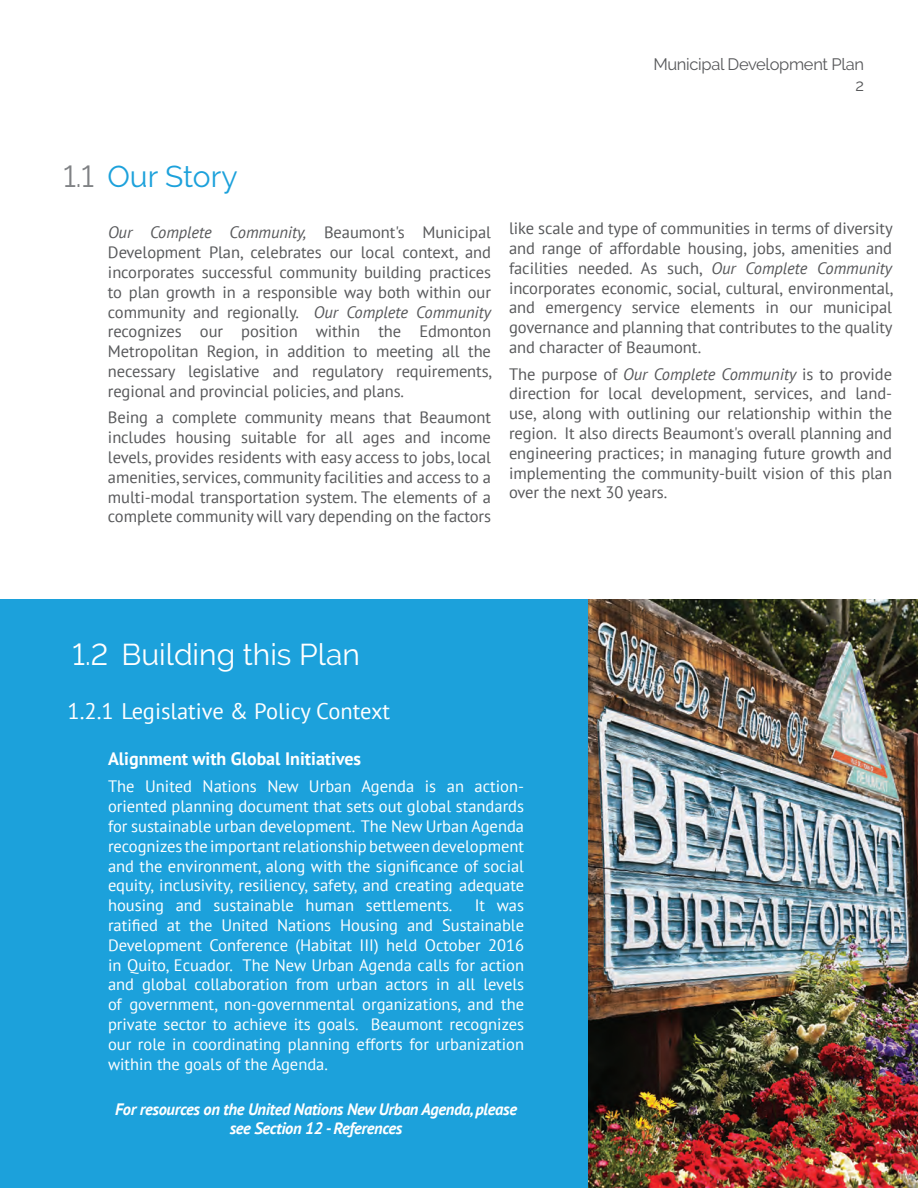
<style>
.page{position:relative;width:918px;height:1188px;background:#fff}
.page>*{position:absolute;margin:0;border:0;box-sizing:border-box;transform-origin:0 0}
.t1{font:30px "Raleway";color:#fff}
.t2{font:30px "Raleway";color:#1ca1db}
.t3{font:22.5px "PT Sans";color:#fff}
.t4{font:700 18px "PT Sans";color:#fff}
.t5{font:16.5px/19.8px "PT Sans";letter-spacing:-.005em;color:#57585a;text-align:justify}
.t6{font:16.5px/19.8px "PT Sans";color:#fff;text-align:justify}
.t7{font:italic 700 16.5px/19.8px "PT Sans";letter-spacing:-.02em;color:#fff;text-align:center}
.t8{font:16.5px/20.5px "Raleway";letter-spacing:-.02em;color:#57585a;text-align:right}
.s1{color:#808285}
.s2{font-style:italic}
</style>
<div class="page">
<div style="left:0;top:600px;width:588px;height:588px;background:#1ca1db"></div>
<img style="left:588px;top:600px;width:330px;height:588px">
<p class="t8" style="left:653px;top:54px;width:212px">Municipal Development Plan<br>2</p>
<h1 class="t2" style="left:63px;top:159px;width:176px"><span class="s1">1.1</span> Our Story</h1>
<p class="t5" style="left:108px;top:222px;width:386px"><span class="s2">Our Complete Community,</span> Beaumont's Municipal Development Plan, celebrates our local context, and incorporates successful community building practices to plan growth in a responsible way both within our community and regionally. <span class="s2">Our Complete Community </span>recognizes our position within the Edmonton Metropolitan Region, in addition to meeting all the necessary legislative and regulatory requirements, regional and provincial policies, and plans.</p>
<p class="t5" style="left:108px;top:407px;width:385px">Being a complete community means that Beaumont includes housing suitable for all ages and income levels, provides residents with easy access to jobs, local amenities, services, community facilities and access to a multi-modal transportation system. The elements of a complete community will vary depending on the factors</p>
<p class="t5" style="left:509px;top:218px;width:386px">like scale and type of communities in terms of diversity and range of affordable housing, jobs, amenities and facilities needed. As such, <span class="s2">Our Complete Community </span>incorporates economic, social, cultural, environmental, and emergency service elements in our municipal governance and planning that contributes to the quality and character of Beaumont.</p>
<p class="t5" style="left:509px;top:364px;width:385px">The purpose of <span class="s2">Our Complete Community</span> is to provide direction for local development, services, and land&shy;use, along with outlining our relationship within the region. It also directs Beaumont's overall planning and engineering practices; in managing future growth and implementing the community-built vision of this plan over the next 30 years.</p>
<h1 class="t1" style="left:73px;top:637px;width:289px">1.2 Building this Plan</h1>
<h2 class="t3" style="left:68px;top:697px;width:324px">1.2.1 Legislative &amp; Policy Context</h2>
<p class="t4" style="left:108px;top:747px;width:255px">Alignment with Global Initiatives</p>
<p class="t6" style="left:108px;top:776px;width:418px">The United Nations New Urban Agenda is an action&shy;oriented planning document that sets out global standards for sustainable urban development. The New Urban Agenda recognizes the important relationship between development and the environment, along with the significance of social equity, inclusivity, resiliency, safety, and creating adequate housing and sustainable human settlements.</p>
<p class="t6" style="left:108px;top:895px;width:418px;text-indent:367px">It was ratified at the United Nations Housing and Sustainable Development Conference (Habitat III) held October 2016 in Quito, Ecuador. The New Urban Agenda calls for action and global collaboration from urban actors in all levels of government, non-governmental organizations, and the private sector to achieve its goals. Beaumont recognizes our role in coordinating planning efforts for urbanization within the goals of the Agenda.</p>
<p class="t7" style="left:115px;top:1099px;width:403px">For resources on the United Nations New Urban Agenda, please see Section 12 - References</p>
</div>
